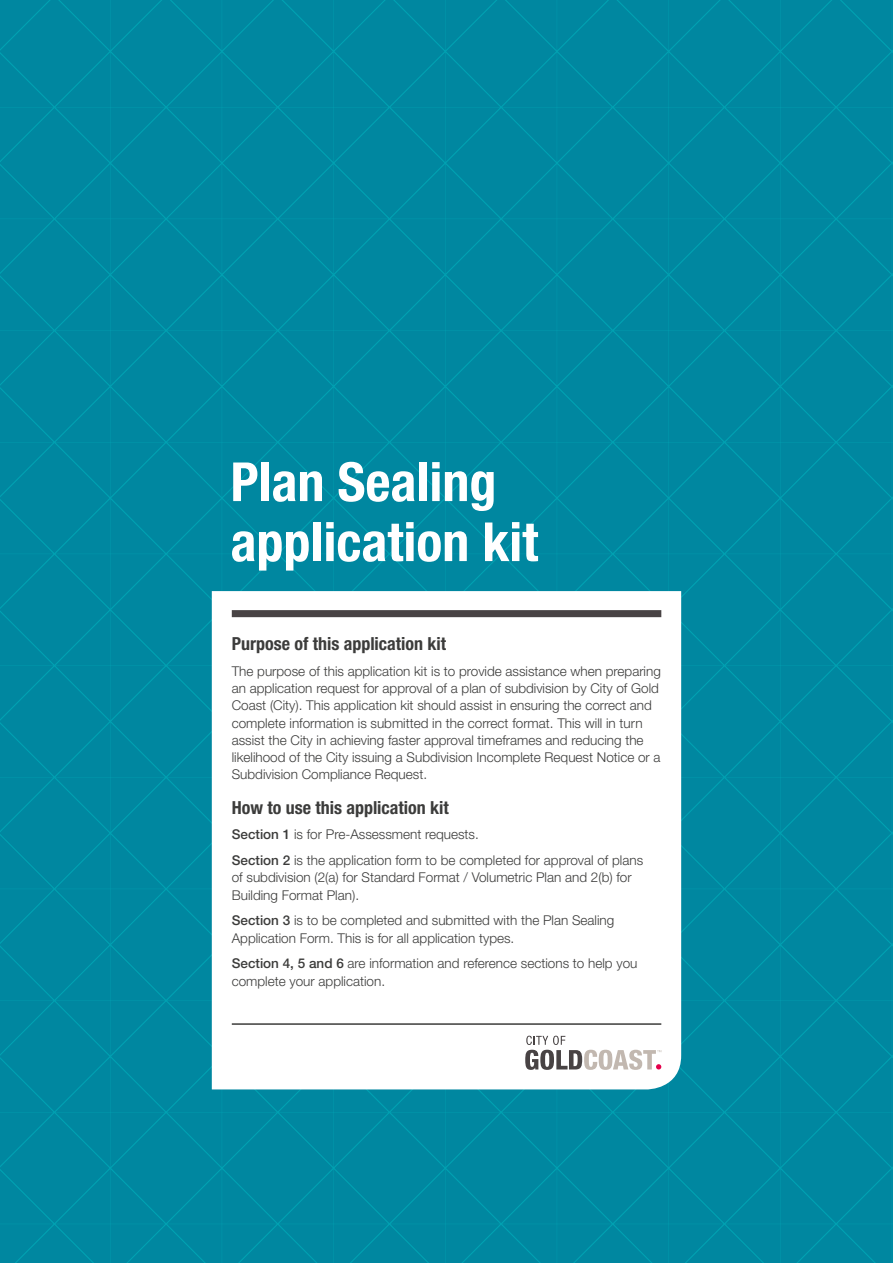
<style>
.page{position:relative;width:893px;height:1263px;background:#0087a0}
.page>*{position:absolute;margin:0;border:0;box-sizing:border-box;transform-origin:0 0}
.t1{font:700 condensed 54px/60px "Helvetica Neue LT Std";color:#fff}
.t2{font:700 condensed 18px "Helvetica Neue LT Std";color:#3c3c3b}
.t3{font:300 13.5px/17.2px "Helvetica Neue LT Std";color:#3c3c3b}
.s1{font-weight:500}
</style>
<div class="page">
<svg style="left:212px;top:591px;width:469px;height:498px"></svg>
<svg style="left:525px;top:1036px;width:136px;height:34px"></svg>
<hr style="left:232px;top:1023px;width:429px;height:2px;background:#3c3c3b">
<div style="left:232px;top:610px;width:429px;height:7px;background:#484344"></div>
<h1 class="t1" style="left:231px;top:451px;width:309px">Plan Sealing application kit</h1>
<h2 class="t2" style="left:232px;top:633px;width:216px">Purpose of this application kit</h2>
<p class="t3" style="left:232px;top:662px;width:431px">The purpose of this application kit is to provide assistance when preparing an application request for approval of a plan of subdivision by City of Gold Coast (City). This application kit should assist in ensuring the correct and complete information is submitted in the correct format. This will in turn assist the City in achieving faster approval timeframes and reducing the likelihood of the City issuing a Subdivision Incomplete Request Notice or a Subdivision Compliance Request.</p>
<h2 class="t2" style="left:232px;top:796px;width:219px">How to use this application kit</h2>
<p class="t3" style="left:232px;top:821px;width:413px;line-height:25.8px"><span class="s1">Section 1</span> is for Pre-Assessment requests.<br><span class="s1">Section 2</span> is the application form to be completed for approval of plans</p>
<p class="t3" style="left:232px;top:869px;width:401px">of subdivision (2(a) for Standard Format / Volumetric Plan and 2(b) for<br>Building Format Plan).</p>
<p class="t3" style="left:232px;top:912px;width:384px"><span class="s1">Section 3</span> is to be completed and submitted with the Plan Sealing<br>Application Form. This is for all application types.</p>
<p class="t3" style="left:232px;top:955px;width:407px"><span class="s1">Section 4, 5 and 6</span> are information and reference sections to help you complete your application.</p>
</div>
